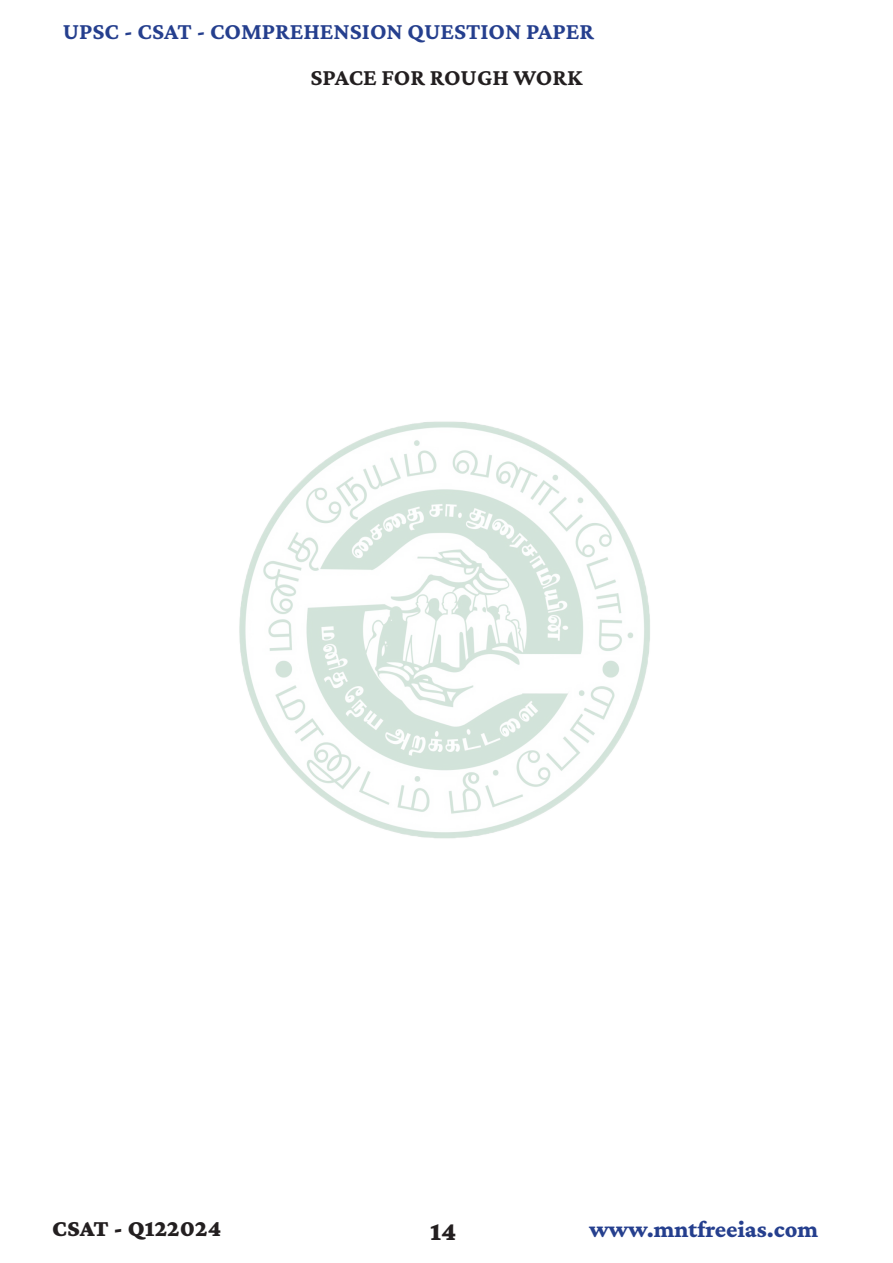
<style>
.page{position:relative;width:893px;height:1263px;background:#fff}
.page>*{position:absolute;margin:0;border:0;box-sizing:border-box;transform-origin:0 0}
.t1{font:900 27px "Crimson Pro";color:#231f20}
.t2{font:700 24px "Crimson Pro";color:#253f8e}
.t3{font:800 24px "Crimson Pro";color:#253f8e}
.t4{font:700 24px "Crimson Pro";color:#231f20}
.t5{font:900 24px "Crimson Pro";color:#231f20}
</style>
<div class="page">
<img style="left:239px;top:421px;width:411px;height:418px">
<p class="t2" style="left:63px;top:16px;width:533px">UPSC - CSAT - COMPREHENSION QUESTION PAPER</p>
<p class="t4" style="left:310px;top:61px;width:274px">SPACE FOR ROUGH WORK</p>
<p class="t5" style="left:52px;top:1213px;width:170px">CSAT - Q122024</p>
<p class="t1" style="left:430px;top:1214px;width:28px">14</p>
<p class="t3" style="left:589px;top:1214px;width:231px">www.mntfreeias.com</p>
</div>
